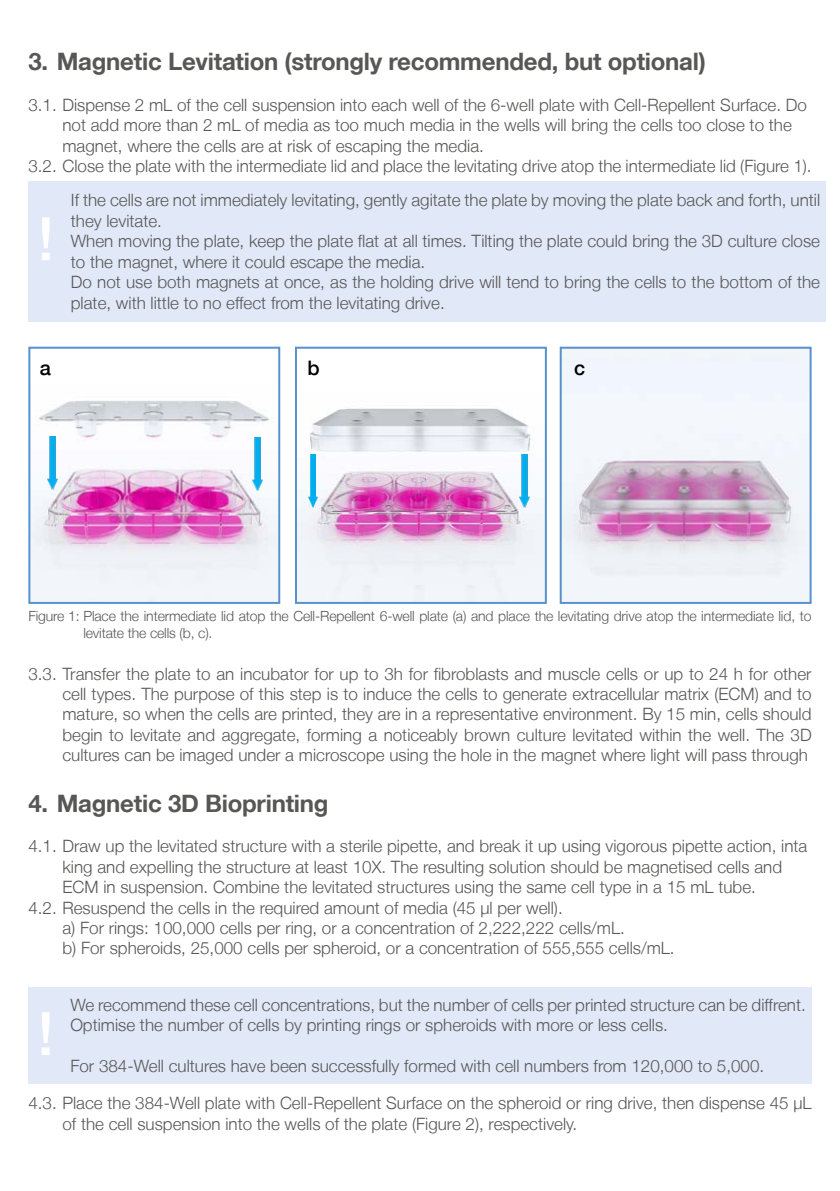
<style>
.page{position:relative;width:840px;height:1191px;background:#fff}
.page>*{position:absolute;margin:0;border:0;box-sizing:border-box;transform-origin:0 0}
.t1{font:500 60px "Helvetica Neue LT";color:#fff}
.t2{font:700 24px "Helvetica Neue LT";letter-spacing:-.01em;color:#575756}
.t3{font:500 20px "Helvetica Neue LT";color:#000}
.t4{font:300 17px/20.4px "Helvetica Neue LT";color:#575756}
.t5{font:300 14px/16.8px "Helvetica Neue LT";letter-spacing:-.01em;color:#575756}
</style>
<div class="page">
<div style="left:28px;top:181px;width:797px;height:140px;background:#e1e8f7"></div>
<img style="left:31px;top:401px;width:246px;height:200px">
<div style="left:28px;top:347px;width:252px;height:257px;border:2px solid #5692ce"></div>
<img style="left:298px;top:408px;width:245px;height:193px">
<div style="left:295px;top:347px;width:251px;height:257px;border:2px solid #5692ce"></div>
<img style="left:562px;top:350px;width:246px;height:251px">
<div style="left:559px;top:347px;width:252px;height:257px;border:2px solid #5692ce"></div>
<img style="left:48px;top:437px;width:10px;height:52px">
<img style="left:308px;top:454px;width:10px;height:53px">
<div style="left:28px;top:987px;width:783px;height:96px;background:#e1e8f7"></div>
<img style="left:253px;top:437px;width:10px;height:53px">
<img style="left:519px;top:454px;width:10px;height:53px">
<h2 class="t2" style="left:28px;top:47px;width:678px">3. Magnetic Levitation (strongly recommended, but optional)</h2>
<p class="t4" style="left:28px;top:94px;width:779px">3.1. Dispense 2 mL of the cell suspension into each well of the 6-well plate with Cell-Repellent Surface. Do</p>
<p class="t4" style="left:62px;top:115px;width:730px">not add more than 2 mL of media as too much media in the wells will bring the cells too close to the</p>
<p class="t4" style="left:62px;top:135px;width:423px">magnet, where the cells are at risk of escaping the media.</p>
<p class="t4" style="left:28px;top:155px;width:784px">3.2. Close the plate with the intermediate lid and place the levitating drive atop the intermediate lid (Figure 1).</p>
<p class="t4" style="left:71px;top:190px;width:750px">If the cells are not immediately levitating, gently agitate the plate by moving the plate back and forth, until they levitate.<br>When moving the plate, keep the plate flat at all times. Tilting the plate could bring the 3D culture close to the magnet, where it could escape the media.<br>Do not use both magnets at once, as the holding drive will tend to bring the cells to the bottom of the plate, with little to no effect from the levitating drive.</p>
<h1 class="t1" style="left:37px;top:203px;width:18px">!</h1>
<p class="t3" style="left:40px;top:356px;width:13px">a</p>
<p class="t3" style="left:307px;top:356px;width:14px">b</p>
<p class="t3" style="left:573px;top:356px;width:13px">c</p>
<p class="t5" style="left:83px;top:607px;width:729px;text-indent:-55px">Figure 1: Place the intermediate lid atop the Cell-Repellent 6-well plate (a) and place the levitating drive atop the intermediate lid, to levitate the cells (b, c).</p>
<p class="t4" style="left:62px;top:663px;width:750px;text-align:justify;text-indent:-34px">3.3. Transfer the plate to an incubator for up to 3h for fibroblasts and muscle cells or up to 24 h for other cell types. The purpose of this step is to induce the cells to generate extracellular matrix (ECM) and to mature, so when the cells are printed, they are in a representative environment. By 15 min, cells should begin to levitate and aggregate, forming a noticeably brown culture levitated within the well. The 3D cultures can be imaged under a microscope using the hole in the magnet where light will pass through</p>
<h2 class="t2" style="left:28px;top:788px;width:301px">4. Magnetic 3D Bioprinting</h2>
<p class="t4" style="left:28px;top:835px;width:780px">4.1. Draw up the levitated structure with a sterile pipette, and break it up using vigorous pipette action, inta</p>
<p class="t4" style="left:62px;top:856px;width:720px">king and expelling the structure at least 10X. The resulting solution should be magnetised cells and</p>
<p class="t4" style="left:62px;top:876px;width:694px">ECM in suspension. Combine the levitated structures using the same cell type in a 15 mL tube.</p>
<p class="t4" style="left:28px;top:897px;width:535px">4.2. Resuspend the cells in the required amount of media (45 µl per well).</p>
<p class="t4" style="left:62px;top:917px;width:563px">a) For rings: 100,000 cells per ring, or a concentration of 2,222,222 cells/mL.</p>
<p class="t4" style="left:62px;top:937px;width:613px">b) For spheroids, 25,000 cells per spheroid, or a concentration of 555,555 cells/mL.</p>
<h1 class="t1" style="left:37px;top:997px;width:18px">!</h1>
<p class="t4" style="left:70px;top:994px;width:736px">We recommend these cell concentrations, but the number of cells per printed structure can be diffrent.<br>Optimise the number of cells by printing rings or spheroids with more or less cells.</p>
<p class="t4" style="left:70px;top:1055px;width:695px">For 384-Well cultures have been successfully formed with cell numbers from 120,000 to 5,000.</p>
<p class="t4" style="left:62px;top:1092px;width:750px;text-indent:-34px">4.3. Place the 384-Well plate with Cell-Repellent Surface on the spheroid or ring drive, then dispense 45 µL of the cell suspension into the wells of the plate (Figure 2), respectively.</p>
</div>
